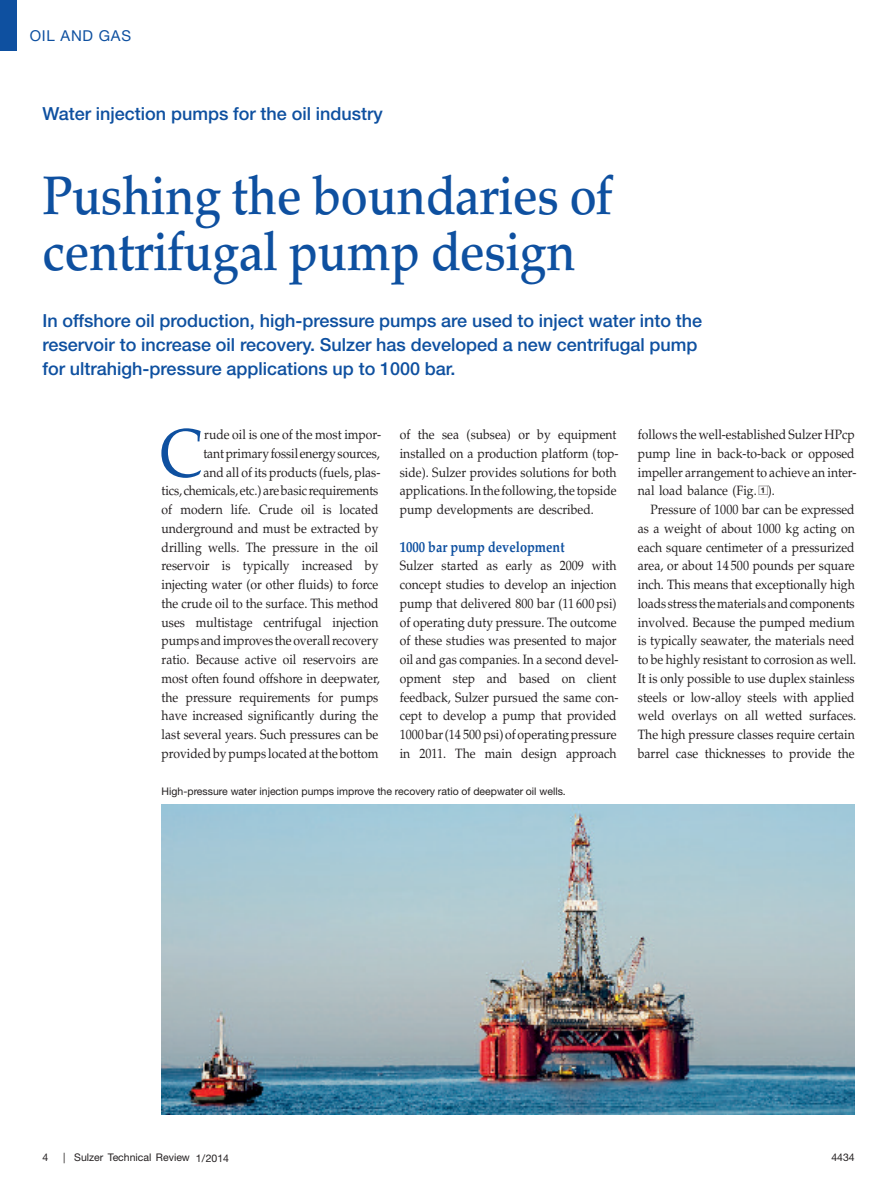
<style>
.page{position:relative;width:893px;height:1191px;background:#fff}
.page>*{position:absolute;margin:0;border:0;box-sizing:border-box;transform-origin:0 0}
.t1{font:67.95px "Palatino LT Std";color:#0e50a0;scale:.9 1}
.t2{font:500 54px/56.2px "Palatino LT Std";letter-spacing:-.01em;color:#0e50a0;scale:.9 1}
.t3{font:500 18px/24px "Helvetica Neue LT Std";color:#0e50a0}
.t4{font:700 15px "Palatino LT Std";color:#0e50a0;scale:.85 1}
.t5{font:15px "Helvetica Neue LT Std";letter-spacing:.05em;color:#0e50a0}
.t6{font:13.5px/18.8px "Palatino LT Std";color:#231f20;scale:.9 1}
.t7{font:10.5px "Helvetica Neue LT Std";color:#231f20}
</style>
<div class="page">
<div style="left:0;top:0;width:17px;height:51px;background:#0e50a0"></div>
<img style="left:162px;top:804px;width:693px;height:310px">
<p class="t5" style="left:30px;top:30px;width:103px">OIL AND GAS</p>
<h3 class="t3" style="left:43px;top:103px;width:342px">Water injection pumps for the oil industry</h3>
<h2 class="t2" style="left:43px;top:173px;width:635px">Pushing the boundaries of centrifugal pump design</h2>
<h3 class="t3" style="left:43px;top:310px;width:661px">In offshore oil production, high-pressure pumps are used to inject water into the reservoir to increase oil recovery. Sulzer has developed a new centrifugal pump for ultrahigh-pressure applications up to 1000 bar.</h3>
<h1 class="t1" style="left:160px;top:427px;width:50px">C</h1>
<p class="t6" style="left:162px;top:426px;width:245px;text-align:right">rude oil is one of the most impor&shy;tantprimaryfossil energysources,<br>and all of its products (fuels, plas-<br>tics, chemicals, etc.) arebasic requirements of modern life. Crude oil is located underground and must be extracted by drilling wells. The pressure in the oil reservoir is typically increased by injecting water (or other fluids) to force the crude oil to the surface. This method uses multistage centrifugal injection pumps andimproves theoverallrecovery ratio. Because active oil reservoirs are most often found offshore in deepwater, the pressure requirements for pumps have increased significantly during the last several years. Such pressures can be provided by pumps located at the bottom</p>
<p class="t6" style="left:400px;top:426px;width:245px">of the sea (subsea) or by equipment installed on a production platform (top&shy;side). Sulzer provides solutions for both applications.Inthe following,the topside pump developments are described.</p>
<p class="t4" style="left:400px;top:541px;width:196px">1000 bar pump development</p>
<p class="t6" style="left:400px;top:558px;width:245px">Sulzer started as early as 2009 with concept studies to develop an injection pump that delivered 800 bar (11 600 psi) of operating duty pressure. The outcome of these studies was presented to major oil and gas companies. In a second devel&shy;opment step and based on client feedback, Sulzer pursued the same con&shy;cept to develop a pump that provided 1000bar(14 500 psi)ofoperatingpressure in 2011. The main design approach</p>
<p class="t7" style="left:162px;top:788px;width:406px">High-pressure water injection pumps improve the recovery ratio of deepwater oil wells.</p>
<p class="t6" style="left:638px;top:426px;width:244px">follows the well-established Sulzer HPcp pump line in back-to-back or opposed impeller arrangement to achieve an inter&shy;nal load balance (Fig. <sup>1</sup>).</p>
<p class="t6" style="left:638px;top:501px;width:244px;text-align:justify;text-indent:13px">Pressure of 1000 bar can be expressed as a weight of about 1000 kg acting on each square centimeter of a pressurized area, or about 14 500 pounds per square inch. This means that exceptionally high loads stress thematerials andcomponents involved. Because the pumped medium is typically seawater, the materials need to be highly resistant to corrosion as well.<br>It is only possible to use duplex stainless steels or low-alloy steels with applied weld overlays on all wetted surfaces.<br>The high pressure classes require certain barrel case thicknesses to provide the</p>
<p class="t7" style="left:43px;top:1153px;width:7px">4</p>
<p class="t7" style="left:63px;top:1153px;width:167px">| Sulzer Technical Review 1/2014</p>
<p class="t7" style="left:831px;top:1153px;width:25px">4434</p>
</div>
